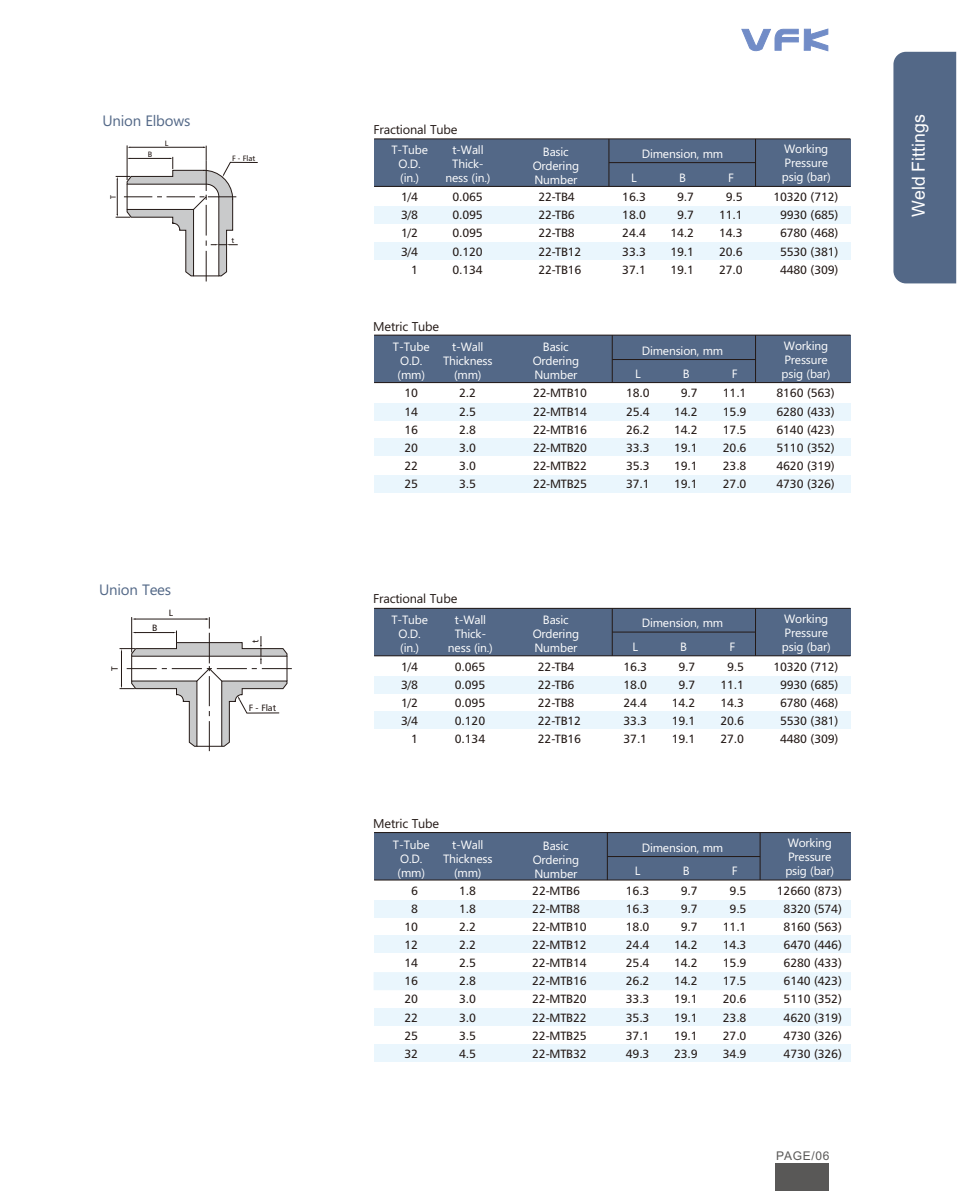
<style>
.page{position:relative;width:957px;height:1191px;background:#fff}
.page>*{position:absolute;margin:0;border:0;box-sizing:border-box;transform-origin:0 0}
.t1{font:18px "Arial";color:#fff}
.t2{font:15px "Ebrima";letter-spacing:-.015em;color:#536887}
.t3{font:12.75px "Ebrima";letter-spacing:-.015em;color:#231916}
.t4{font:12px/18.1px "Humanist 777 BT Roman B";letter-spacing:-.015em;color:#231916;text-align:justify}
.t5{font:12px/14px "Ebrima";letter-spacing:-.015em;color:#fff;text-align:center}
.t6{font:12px "Arial";letter-spacing:.055em;color:#595857}
.t7{font:9.15px "Humanist 777 BT Roman B";color:#231916}
.t8{font:7.8px "Humanist 777 BT Roman B";color:#231916}
</style>
<div class="page">
<div style="left:374px;top:1044px;width:476px;height:17px;background:#eaf6fd"></div>
<div style="left:374px;top:1008px;width:476px;height:17px;background:#eaf6fd"></div>
<div style="left:374px;top:972px;width:477px;height:18px;background:#eaf6fd"></div>
<div style="left:374px;top:711px;width:476px;height:17px;background:#eaf6fd"></div>
<div style="left:374px;top:608px;width:476px;height:47px;background:#536887"></div>
<div style="left:374px;top:676px;width:476px;height:17px;background:#eaf6fd"></div>
<hr style="left:374px;top:655px;width:476px;height:1px;background:#231916">
<div style="left:374px;top:935px;width:476px;height:17px;background:#eaf6fd"></div>
<div style="left:374px;top:832px;width:476px;height:48px;background:#536887"></div>
<div style="left:374px;top:900px;width:476px;height:17px;background:#eaf6fd"></div>
<hr style="left:374px;top:879px;width:476px;height:1px;background:#231916">
<div style="left:374px;top:475px;width:476px;height:17px;background:#eaf6fd"></div>
<div style="left:374px;top:242px;width:476px;height:17px;background:#eaf6fd"></div>
<div style="left:374px;top:139px;width:476px;height:47px;background:#536887"></div>
<div style="left:374px;top:207px;width:476px;height:17px;background:#eaf6fd"></div>
<hr style="left:374px;top:186px;width:476px;height:1px;background:#231916">
<div style="left:374px;top:438px;width:476px;height:17px;background:#eaf6fd"></div>
<div style="left:374px;top:335px;width:476px;height:47px;background:#536887"></div>
<div style="left:374px;top:403px;width:476px;height:17px;background:#eaf6fd"></div>
<hr style="left:374px;top:382px;width:476px;height:1px;background:#231916">
<hr style="left:209px;top:721px;width:1px;height:30px;background:#231916">
<hr style="left:262px;top:668px;width:30px;height:1px;background:#231916">
<svg style="left:119px;top:617px;width:169px;height:130px"></svg>
<hr style="left:127px;top:145px;width:1px;height:35px;background:#231916">
<hr style="left:206px;top:251px;width:1px;height:30px;background:#231916">
<svg style="left:116px;top:146px;width:142px;height:131px"></svg>
<hr style="left:608px;top:139px;width:1px;height:47px;background:#231916">
<hr style="left:755px;top:139px;width:1px;height:47px;background:#231916">
<hr style="left:609px;top:162px;width:146px;height:1px;background:#231916">
<hr style="left:612px;top:335px;width:1px;height:47px;background:#231916">
<hr style="left:755px;top:335px;width:1px;height:47px;background:#231916">
<hr style="left:612px;top:359px;width:143px;height:1px;background:#231916">
<hr style="left:612px;top:608px;width:1px;height:48px;background:#231916">
<hr style="left:755px;top:608px;width:1px;height:47px;background:#231916">
<hr style="left:612px;top:632px;width:143px;height:1px;background:#231916">
<hr style="left:607px;top:832px;width:1px;height:48px;background:#231916">
<hr style="left:760px;top:832px;width:1px;height:48px;background:#231916">
<hr style="left:607px;top:856px;width:153px;height:1px;background:#231916">
<hr style="left:374px;top:139px;width:476px;height:1px;background:#231916">
<hr style="left:374px;top:335px;width:476px;height:1px;background:#231916">
<hr style="left:374px;top:608px;width:476px;height:1px;background:#231916">
<hr style="left:374px;top:832px;width:476px;height:1px;background:#231916">
<div style="left:893px;top:52px;width:63px;height:231px;background:#536887"></div>
<svg style="left:741px;top:28px;width:87px;height:24px"></svg>
<div style="left:775px;top:1163px;width:53px;height:28px;background:#595857"></div>
<p class="t2" style="left:102px;top:115px;width:89px">Union Elbows</p>
<p class="t8" style="left:110px;top:199px;width:5px;rotate:-90deg">T</p>
<p class="t8" style="left:148px;top:151px;width:6px">B</p>
<p class="t8" style="left:165px;top:140px;width:5px">L</p>
<p class="t8" style="left:232px;top:155px;width:25px">F - Flat</p>
<p class="t8" style="left:232px;top:237px;width:4px">t</p>
<p class="t3" style="left:373px;top:125px;width:86px">Fractional Tube</p>
<p class="t5" style="left:391px;top:144px;width:38px">T-Tube<br>O.D. (in.)</p>
<p class="t5" style="left:445px;top:144px;width:46px">t-Wall<br>Thick&shy;ness (in.)</p>
<p class="t5" style="left:782px;top:143px;width:50px;text-align:left">Working<br>Pressure psig (bar)</p>
<p class="t5" style="left:533px;top:146px;width:48px">Basic<br>Ordering<br>Number</p>
<p class="t5" style="left:642px;top:148px;width:83px">Dimension, mm</p>
<p class="t5" style="left:631px;top:171px;width:7px">L</p>
<p class="t5" style="left:679px;top:171px;width:8px">B</p>
<p class="t5" style="left:728px;top:171px;width:7px">F</p>
<p class="t4" style="left:401px;top:189px;width:18px;text-align:right">1/4<br>3/8<br>1/2<br>3/4<br>1</p>
<p class="t4" style="left:452px;top:189px;width:32px">0.065<br>0.095<br>0.095<br>0.120<br>0.134</p>
<p class="t4" style="left:538px;top:189px;width:44px;text-align:left">22-TB4<br>22-TB6<br>22-TB8<br>22-TB12<br>22-TB16</p>
<p class="t4" style="left:622px;top:189px;width:25px">16.3<br>18.0<br>24.4<br>33.3<br>37.1</p>
<p class="t4" style="left:670px;top:189px;width:25px;text-align:center">9.7<br>9.7<br>14.2<br>19.1<br>19.1</p>
<p class="t4" style="left:719px;top:189px;width:25px;text-align:center">9.5<br>11.1<br>14.3<br>20.6<br>27.0</p>
<p class="t4" style="left:773px;top:189px;width:66px;text-align:center">10320 (712)<br>9930 (685)<br>6780 (468)<br>5530 (381)<br>4480 (309)</p>
<h1 class="t1" style="left:912px;top:216px;width:104px;rotate:-90deg">Weld Fittings</h1>
<p class="t3" style="left:373px;top:321px;width:68px">Metric Tube</p>
<p class="t5" style="left:393px;top:340px;width:38px">T-Tube<br>O.D. (mm)</p>
<p class="t5" style="left:443px;top:340px;width:51px">t-Wall<br>Thickness (mm)</p>
<p class="t5" style="left:781px;top:339px;width:50px;text-align:left">Working<br>Pressure psig (bar)</p>
<p class="t5" style="left:533px;top:340px;width:48px">Basic<br>Ordering<br>Number</p>
<p class="t5" style="left:642px;top:345px;width:83px">Dimension, mm</p>
<p class="t5" style="left:635px;top:368px;width:7px">L</p>
<p class="t5" style="left:683px;top:368px;width:8px">B</p>
<p class="t5" style="left:732px;top:368px;width:7px">F</p>
<p class="t4" style="left:404px;top:385px;width:15px">10<br>14<br>16<br>20<br>22<br>25</p>
<p class="t4" style="left:459px;top:385px;width:18px">2.2<br>2.5<br>2.8<br>3.0<br>3.0<br>3.5</p>
<p class="t4" style="left:533px;top:385px;width:55px">22-MTB10<br>22-MTB14<br>22-MTB16<br>22-MTB20<br>22-MTB22<br>22-MTB25</p>
<p class="t4" style="left:626px;top:385px;width:25px">18.0<br>25.4<br>26.2<br>33.3<br>35.3<br>37.1</p>
<p class="t4" style="left:674px;top:385px;width:25px;text-align:center">9.7<br>14.2<br>14.2<br>19.1<br>19.1<br>19.1</p>
<p class="t4" style="left:723px;top:385px;width:25px">11.1<br>15.9<br>17.5<br>20.6<br>23.8<br>27.0</p>
<p class="t4" style="left:776px;top:385px;width:60px">8160 (563)<br>6280 (433)<br>6140 (423)<br>5110 (352)<br>4620 (319)<br>4730 (326)</p>
<p class="t2" style="left:99px;top:584px;width:74px">Union Tees</p>
<p class="t3" style="left:373px;top:593px;width:86px">Fractional Tube</p>
<p class="t7" style="left:152px;top:624px;width:7px">B</p>
<p class="t7" style="left:169px;top:609px;width:6px">L</p>
<p class="t7" style="left:252px;top:643px;width:5px;rotate:-90deg">t</p>
<p class="t5" style="left:448px;top:613px;width:46px">t-Wall<br>Thick&shy;ness (in.)</p>
<p class="t5" style="left:782px;top:612px;width:50px;text-align:left">Working<br>Pressure psig (bar)</p>
<p class="t5" style="left:391px;top:613px;width:38px">T-Tube<br>O.D. (in.)</p>
<p class="t5" style="left:533px;top:614px;width:48px">Basic<br>Ordering<br>Number</p>
<p class="t5" style="left:642px;top:617px;width:83px">Dimension, mm</p>
<p class="t5" style="left:632px;top:641px;width:7px">L</p>
<p class="t5" style="left:680px;top:641px;width:8px">B</p>
<p class="t5" style="left:729px;top:641px;width:7px">F</p>
<p class="t7" style="left:111px;top:671px;width:6px;rotate:-90deg">T</p>
<p class="t7" style="left:249px;top:704px;width:29px">F - Flat</p>
<p class="t4" style="left:401px;top:658px;width:18px;text-align:right">1/4<br>3/8<br>1/2<br>3/4<br>1</p>
<p class="t4" style="left:455px;top:658px;width:32px">0.065<br>0.095<br>0.095<br>0.120<br>0.134</p>
<p class="t4" style="left:538px;top:658px;width:45px;text-align:left">22-TB4<br>22-TB6<br>22-TB8<br>22-TB12<br>22-TB16</p>
<p class="t4" style="left:623px;top:658px;width:25px">16.3<br>18.0<br>24.4<br>33.3<br>37.1</p>
<p class="t4" style="left:671px;top:658px;width:25px;text-align:center">9.7<br>9.7<br>14.2<br>19.1<br>19.1</p>
<p class="t4" style="left:720px;top:658px;width:25px;text-align:center">9.5<br>11.1<br>14.3<br>20.6<br>27.0</p>
<p class="t4" style="left:773px;top:658px;width:66px;text-align:center">10320 (712)<br>9930 (685)<br>6780 (468)<br>5530 (381)<br>4480 (309)</p>
<p class="t3" style="left:373px;top:818px;width:68px">Metric Tube</p>
<p class="t5" style="left:443px;top:839px;width:51px">t-Wall<br>Thickness (mm)</p>
<p class="t5" style="left:785px;top:837px;width:50px;text-align:left">Working<br>Pressure psig (bar)</p>
<p class="t5" style="left:393px;top:839px;width:38px">T-Tube<br>O.D. (mm)</p>
<p class="t5" style="left:533px;top:840px;width:48px">Basic<br>Ordering<br>Number</p>
<p class="t5" style="left:642px;top:841px;width:83px">Dimension, mm</p>
<p class="t5" style="left:635px;top:865px;width:7px">L</p>
<p class="t5" style="left:683px;top:865px;width:8px">B</p>
<p class="t5" style="left:732px;top:865px;width:7px">F</p>
<p class="t4" style="left:404px;top:882px;width:15px;text-align:center">6<br>8<br>10<br>12<br>14<br>16<br>20<br>22<br>25<br>32</p>
<p class="t4" style="left:459px;top:882px;width:18px">1.8<br>1.8<br>2.2<br>2.2<br>2.5<br>2.8<br>3.0<br>3.0<br>3.5<br>4.5</p>
<p class="t4" style="left:532px;top:882px;width:56px;text-align:left">22-MTB6<br>22-MTB8<br>22-MTB10<br>22-MTB12<br>22-MTB14<br>22-MTB16<br>22-MTB20<br>22-MTB22<br>22-MTB25<br>22-MTB32</p>
<p class="t4" style="left:626px;top:882px;width:25px">16.3<br>16.3<br>18.0<br>24.4<br>25.4<br>26.2<br>33.3<br>35.3<br>37.1<br>49.3</p>
<p class="t4" style="left:674px;top:882px;width:25px;text-align:center">9.7<br>9.7<br>9.7<br>14.2<br>14.2<br>14.2<br>19.1<br>19.1<br>19.1<br>23.9</p>
<p class="t4" style="left:723px;top:882px;width:25px;text-align:center">9.5<br>9.5<br>11.1<br>14.3<br>15.9<br>17.5<br>20.6<br>23.8<br>27.0<br>34.9</p>
<p class="t4" style="left:777px;top:882px;width:66px;text-align:center">12660 (873)<br>8320 (574)<br>8160 (563)<br>6470 (446)<br>6280 (433)<br>6140 (423)<br>5110 (352)<br>4620 (319)<br>4730 (326)<br>4730 (326)</p>
<p class="t6" style="left:776px;top:1151px;width:55px">PAGE/06</p>
</div>
